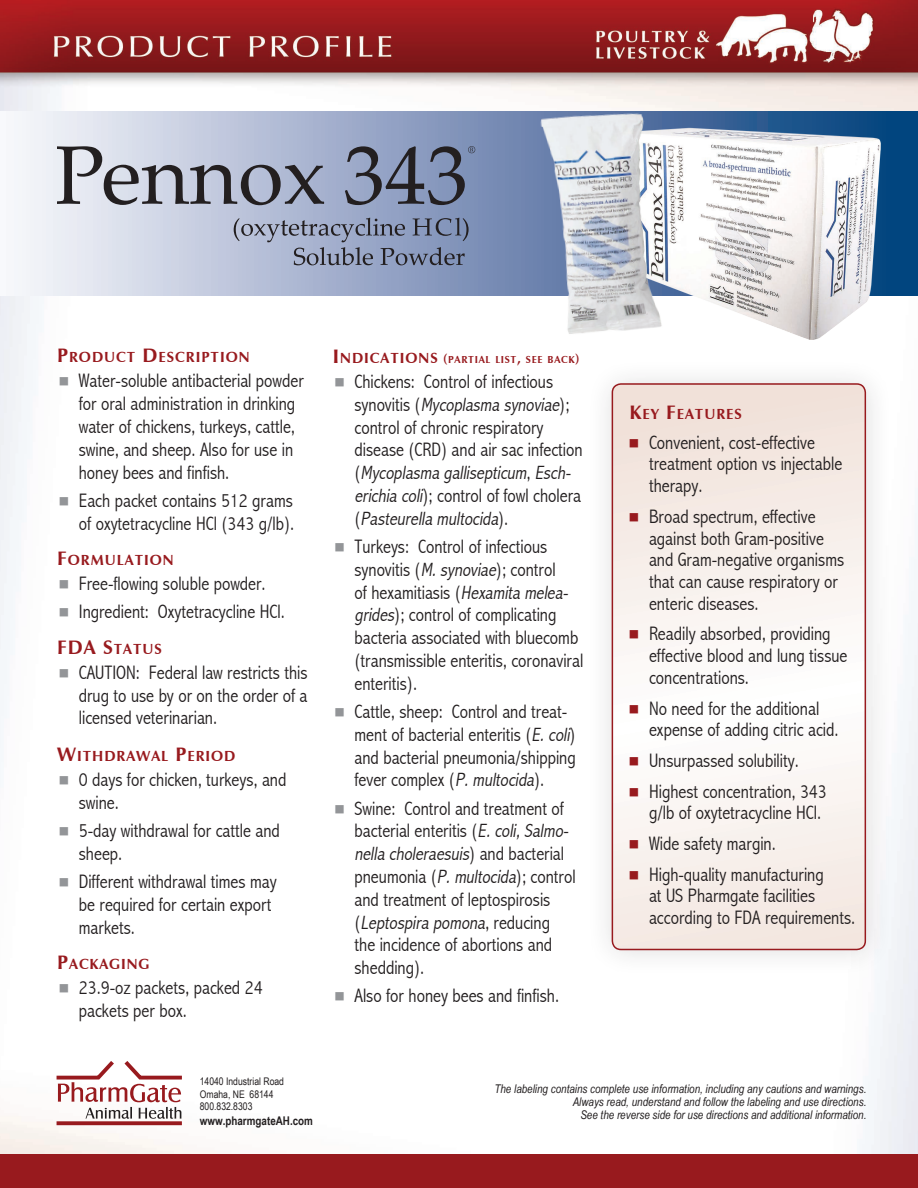
<style>
.page{position:relative;width:918px;height:1188px;background:#fff}
.page>*{position:absolute;margin:0;border:0;box-sizing:border-box;transform-origin:0 0}
.t1{font:300 condensed 19.5px/22.8px "Abadi";color:#231f20}
.t2{font:italic 300 condensed 19.2px "Abadi";color:#231f20}
.t3{font:700 14.7px "Zapf Humanist 601 BT";letter-spacing:.065em;color:#981a1e}
.t4{font:italic 12px/12.8px "Arial Narrow";color:#231f20;text-align:right}
.t5{font:700 12px "Arial Narrow";color:#231f20}
.t6{font:10.5px/12.6px "Arial Narrow";color:#231f20}
.t7{font:700 10.2px "Zapf Humanist 601 BT";letter-spacing:.065em;color:#981a1e}
.s1{font-size:19.5px}
.s2{font-size:14.7px}
.s3{font-size:13.5px}
.s4{font-style:normal;font-size:19.5px}
.s5{font-style:normal}
.s6{font-style:italic;font-size:19.2px}
</style>
<div class="page">
<img style="left:0;top:0;width:918px;height:1154px">
<svg style="left:0;top:111px;width:918px;height:184px;background:#a9b7d0"></svg>
<div style="left:586px;top:358px;width:308px;height:620px;background:#f8f8f9"></div>
<svg style="left:612px;top:384px;width:253px;height:565px"></svg>
<div style="left:612px;top:383px;width:254px;height:567px;border:2px solid #981a1e;border-radius:9px"></div>
<svg style="left:57px;top:1121px;width:125px;height:4px"></svg>
<svg style="left:57px;top:1061px;width:125px;height:58px"></svg>
<div style="left:0;top:1154px;width:918px;height:34px;background:#981a1e"></div>
<svg style="left:234px;top:218px;width:235px;height:47px;background:#8b95b0"></svg>
<svg style="left:57px;top:146px;width:267px;height:59px;background:#a2a6b5"></svg>
<svg style="left:345px;top:146px;width:130px;height:59px;background:#717c96"></svg>
<img style="left:670px;top:113px;width:220px;height:232px">
<img style="left:534px;top:104px;width:136px;height:244px">
<p class="t3" style="left:57px;top:348px;width:194px"><span class="s1">P</span>RODUCT <span class="s1">D</span> ESCRIPTION</p>
<p class="t1" style="left:79px;top:370px;width:227px;text-indent:-19px"><sup>■</sup> Water-soluble antibacterial powder for oral administration in drinking water of chickens, turkeys, cattle, swine, and sheep. Also for use in honey bees and finfish.</p>
<p class="t1" style="left:59px;top:489px;width:236px;text-align:right"><sup>■</sup> Each packet contains 512 grams of oxytetracycline HCl (343 g/lb).</p>
<p class="t3" style="left:57px;top:551px;width:118px"><span class="s1">F</span>ORMULATION</p>
<p class="t1" style="left:59px;top:572px;width:208px"><sup>■</sup> Free-flowing soluble powder.</p>
<p class="t1" style="left:59px;top:600px;width:227px"><sup>■</sup> Ingredient: Oxytetracycline HCl.</p>
<p class="t3" style="left:57px;top:640px;width:106px"><span class="s1">FDA S</span>TATUS</p>
<p class="t1" style="left:79px;top:661px;width:230px;text-align:justify;text-indent:-19px"><sup>■</sup> CAUTION: Federal law restricts this drug to use by or on the order of a licensed veterinarian.</p>
<p class="t3" style="left:57px;top:747px;width:180px"><span class="s1">W</span>ITHDRAWAL <span class="s1">P</span>ERIOD</p>
<p class="t1" style="left:79px;top:768px;width:209px;text-indent:-19px"><sup>■</sup> 0 days for chicken, turkeys, and swine.</p>
<p class="t1" style="left:79px;top:819px;width:203px;text-indent:-19px"><sup>■</sup> 5-day withdrawal for cattle and sheep.</p>
<p class="t1" style="left:79px;top:870px;width:199px;text-indent:-19px"><sup>■</sup> Different withdrawal times may be required for certain export markets.</p>
<p class="t3" style="left:57px;top:955px;width:94px"><span class="s1">P</span>ACKAGING</p>
<p class="t1" style="left:79px;top:977px;width:185px;text-indent:-19px"><sup>■</sup> 23.9-oz packets, packed 24 packets per box.</p>
<p class="t7" style="left:333px;top:353px;width:248px"><span class="s1">I</span><span class="s2">NDICATIONS</span> <span class="s3">(</span>PARTIAL LIST<span class="s3">,</span> SEE BACK<span class="s3">)</span></p>
<p class="t1" style="left:335px;top:370px;width:220px"><sup>■</sup> Chickens: Control of infectious</p>
<p class="t2" style="left:355px;top:393px;width:216px"><span class="s4">sy n ov i t i s (</span> Mycoplasma synoviae<span class="s4">) ;</span></p>
<p class="t1" style="left:355px;top:416px;width:230px">control of chronic respiratory disease (CRD) and air sac infection</p>
<p class="t2" style="left:355px;top:462px;width:221px"><span class="s4">(</span> Mycoplasma gallisepticum<span class="s5">,</span> Esch-</p>
<p class="t1" style="left:355px;top:484px;width:228px"><span class="s6">erichia coli</span>); control of fowl cholera</p>
<p class="t2" style="left:355px;top:507px;width:155px"><span class="s4">(</span> Pasteurella multocida<span class="s4">) .</span></p>
<p class="t1" style="left:355px;top:535px;width:230px;text-indent:-19px"><sup>■</sup> Turkeys: Control of infectious synovitis (<span class="s6">M.synoviae</span>); control<br>of hexamitiasis (<span class="s6">Hexamita melea&shy;grides</span>); control of complicating bacteria associated with bluecomb (transmissible enteritis, coronaviral enteritis).</p>
<p class="t1" style="left:355px;top:700px;width:223px;text-indent:-19px"><sup>■</sup> Cattle, sheep: Control and treat&shy;ment of bacterial enteritis (<span class="s6">E.coli</span>) and bacterial pneumonia/shipping fever complex (<span class="s6">P.multocida</span>).</p>
<p class="t1" style="left:355px;top:797px;width:219px;text-indent:-19px"><sup>■</sup> Swine: Control and treatment of bacterial enteritis (<span class="s6">E.coli,Salmo-</span></p>
<p class="t2" style="left:355px;top:843px;width:211px">nella choleraesuis<span class="s4">) a n d b a ct e r i a l</span></p>
<p class="t1" style="left:355px;top:865px;width:223px">pneumonia (<span class="s6">P.multocida</span>); control and treatment of leptospirosis</p>
<p class="t2" style="left:355px;top:911px;width:197px"><span class="s4">(</span> Leptospira pomona<span class="s4">, re d u c i n g</span></p>
<p class="t1" style="left:355px;top:933px;width:199px">the incidence of abortions and shedding).</p>
<p class="t1" style="left:335px;top:984px;width:225px"><sup>■</sup> Also for honey bees and finfish.</p>
<p class="t3" style="left:630px;top:405px;width:114px"><span class="s1">K</span>EY <span class="s1">F</span>EATURES</p>
<p class="t1" style="left:649px;top:431px;width:195px;line-height:21.8px;text-indent:-19px"><sup>■</sup> Convenient, cost-effective treatment option vs injectable therapy.</p>
<p class="t1" style="left:649px;top:505px;width:197px;line-height:21.8px;text-indent:-19px"><sup>■</sup> Broad spectrum, effective against both Gram-positive and Gram-negative organisms that can cause respiratory or enteric diseases.</p>
<p class="t1" style="left:649px;top:623px;width:200px;line-height:21.8px;text-indent:-19px"><sup>■</sup> Readily absorbed, providing effective blood and lung tissue concentrations.</p>
<p class="t1" style="left:649px;top:697px;width:191px;line-height:21.8px;text-indent:-19px"><sup>■</sup> No need for the additional expense of adding citric acid.</p>
<p class="t1" style="left:630px;top:749px;width:171px"><sup>■</sup> Unsurpassed solubility.</p>
<p class="t1" style="left:630px;top:780px;width:199px;line-height:21.8px;text-align:right"><sup>■</sup> Highest concentration, 343 g/lb of oxytetracycline HCl.</p>
<p class="t1" style="left:630px;top:832px;width:148px"><sup>■</sup> Wide safety margin.</p>
<p class="t1" style="left:649px;top:863px;width:208px;line-height:21.8px;text-indent:-19px"><sup>■</sup> High-quality manufacturing<br>at US Pharmgate facilities according to FDA requirements.</p>
<p class="t6" style="left:200px;top:1075px;width:86px">14040 Industrial Road<br>Omaha, NE 68144<br>800.832.8303</p>
<p class="t5" style="left:200px;top:1111px;width:115px">www.pharmgateAH.com</p>
<p class="t4" style="left:494px;top:1082px;width:373px">The labeling contains complete use information, including any cautions and warnings.<br>Always read, understand and follow the labeling and use directions.<br>See the reverse side for use directions and additional information.</p>
</div>
